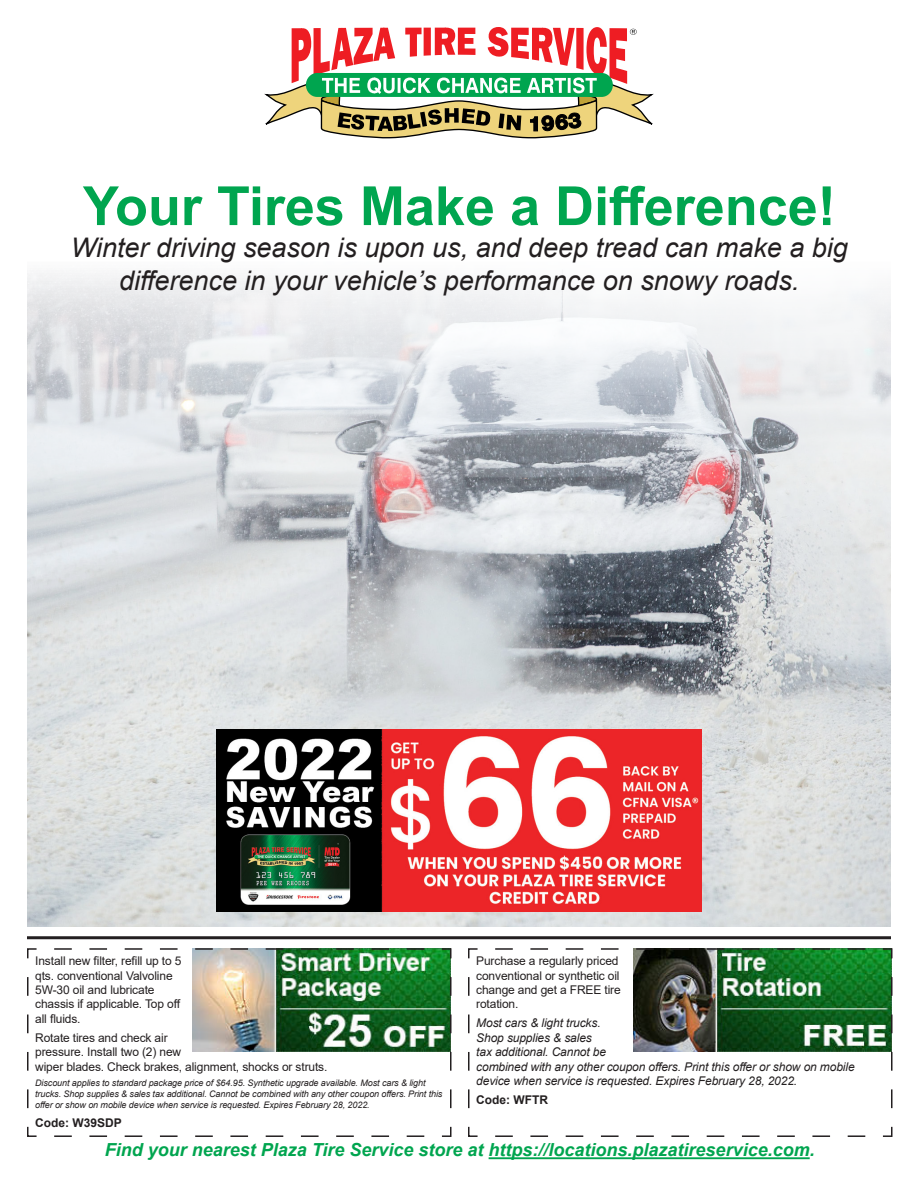
<style>
.page{position:relative;width:918px;height:1188px;background:#fff}
.page>*{position:absolute;margin:0;border:0;box-sizing:border-box;transform-origin:0 0}
.t1{font:700 54px "Arial";color:#00a54f}
.t2{font:italic 27px/32.4px "Arial";color:#231f20;text-align:center}
.t3{font:italic 700 18px "Arial";color:#00a54f}
.t4{font:12px/14.4px "Arial";letter-spacing:-.01em;color:#231f20}
.t5{font:italic 12px/14.4px "Arial";letter-spacing:-.01em;color:#231f20}
.t6{font:700 12px "Arial";color:#231f20}
.t7{font:italic 9px/10.8px "Arial";letter-spacing:-.01em;color:#231f20}
</style>
<div class="page">
<img style="left:27px;top:948px;width:425px;height:189px">
<svg style="left:468px;top:948px;width:425px;height:189px"></svg>
<hr style="left:489px;top:1157px;width:321px;height:2px;background:#00a54f">
<hr style="left:27px;top:936px;width:864px;height:3px;background:#231f20">
<img style="left:28px;top:273px;width:863px;height:654px">
<svg style="left:264px;top:27px;width:390px;height:112px"></svg>
<img style="left:216px;top:729px;width:486px;height:182px">
<p class="t1" style="left:83px;top:168px;width:754px">Your Tires Make a Difference!</p>
<p class="t2" style="left:71px;top:232px;width:779px">Winter driving season is upon us, and deep tread can make a big difference in your vehicle’s performance on snowy roads.</p>
<p class="t4" style="left:35px;top:954px;width:148px">Install new filter, refill up to 5 qts. conventional Valvoline<br>5W-30 oil and lubricate chassis if applicable. Top off all fluids.</p>
<p class="t4" style="left:35px;top:1030px;width:294px">Rotate tires and check air<br>pressure. Install two (2) new<br>wiper blades. Check brakes, alignment, shocks or struts.</p>
<p class="t7" style="left:35px;top:1078px;width:409px">Discount applies to standard package price of $64.95. Synthetic upgrade available. Most cars &amp; light trucks. Shop supplies &amp; sales tax additional. Cannot be combined with any other coupon offers. Print this offer or show on mobile device when service is requested. Expires February 28, 2022.</p>
<p class="t6" style="left:35px;top:1114px;width:88px">Code: W39SDP</p>
<p class="t4" style="left:476px;top:954px;width:146px">Purchase a regularly priced conventional or synthetic oil change and get a FREE tire rotation.</p>
<p class="t5" style="left:476px;top:1016px;width:380px">Most cars &amp; light trucks.<br>Shop supplies &amp; sales<br>tax additional. Cannot be<br>combined with any other coupon offers. Print this offer or show on mobile device when service is requested. Expires February 28, 2022.</p>
<p class="t6" style="left:476px;top:1091px;width:73px">Code: WFTR</p>
<p class="t3" style="left:105px;top:1138px;width:711px">Find your nearest Plaza Tire Service store at https://locations.plazatireservice.com.</p>
</div>
